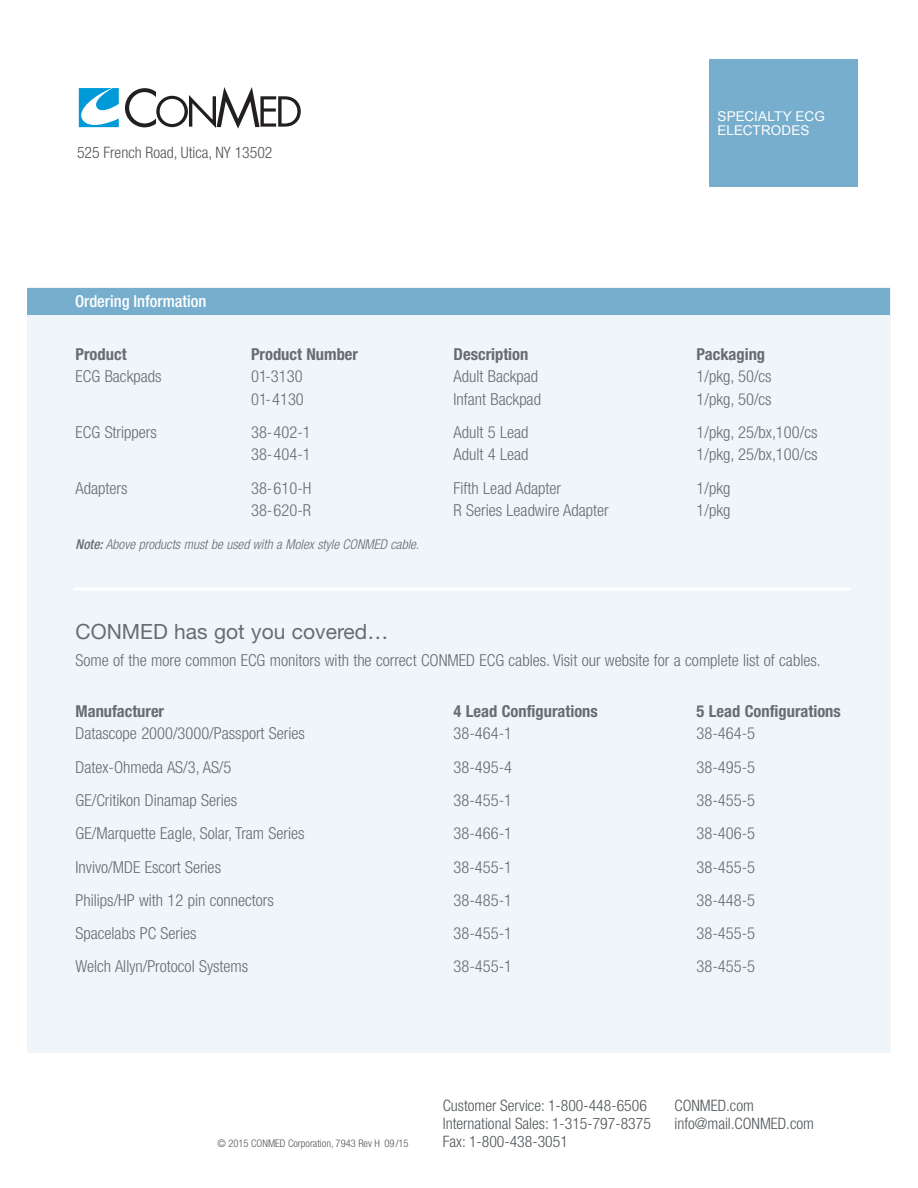
<style>
.page{position:relative;width:918px;height:1188px;background:#fff}
.page>*{position:absolute;margin:0;border:0;box-sizing:border-box;transform-origin:0 0}
.blue_head{font:21px "Helvetica Neue LT Std";color:#686c70}
.table_copy{font:300 condensed 16.5px "Helvetica Neue LT Std";color:#686c70}
.table_head{font:300 condensed 16.5px "Helvetica Neue LT Std";color:#686c70}
.blue_head-2{font:300 condensed 16.5px "Helvetica Neue LT Std";color:#686c70}
.table_head-2{font:700 condensed 16.5px "Helvetica Neue LT Std";color:#686c70}
.t1{font:500 condensed 16.5px "Helvetica Neue LT Std";color:#fff}
.t2{font:300 condensed 15.75px/18px "Helvetica Neue LT Std";color:#515659}
.table_copy-2{font:italic 300 condensed 13.5px "Helvetica Neue LT Std";color:#686c70}
.ID_Box_Copy{font:13.5px/13.5px "Arial";letter-spacing:.005em;color:#fff}
.t3{font:300 condensed 10.5px "Helvetica Neue LT Std";color:#515659}
.s1{font-weight:500}
</style>
<div class="page">
<div style="left:27px;top:287px;width:864px;height:766px;background:#eff5f9"></div>
<div style="left:27px;top:288px;width:863px;height:27px;background:#78aecd"></div>
<hr style="left:73px;top:588px;width:777px;height:3px;background:#fff">
<div style="left:710px;top:59px;width:148px;height:128px;background:#78aecd"></div>
<svg style="left:125px;top:87px;width:176px;height:42px"></svg>
<svg style="left:78px;top:88px;width:41px;height:40px"></svg>
<p class="t2" style="left:77px;top:143px;width:197px">525 French Road, Utica, NY 13502</p>
<p class="t1" style="left:75px;top:291px;width:133px">Ordering Information</p>
<p class="ID_Box_Copy" style="left:717px;top:110px;width:109px">SPECIALTY ECG<br>ELECTRODES</p>
<p class="table_head-2" style="left:76px;top:344px;width:53px">Product</p>
<p class="table_head-2" style="left:251px;top:344px;width:108px">Product Number</p>
<p class="table_head-2" style="left:454px;top:344px;width:76px">Description</p>
<p class="table_head-2" style="left:697px;top:344px;width:70px">Packaging</p>
<p class="table_head" style="left:76px;top:367px;width:87px">ECG Backpads</p>
<p class="table_head" style="left:251px;top:367px;width:53px">01-3130</p>
<p class="table_head" style="left:454px;top:367px;width:86px">Adult Backpad</p>
<p class="table_head" style="left:697px;top:367px;width:77px">1/pkg, 50/cs</p>
<p class="table_copy" style="left:251px;top:389px;width:54px">01-4130</p>
<p class="table_copy" style="left:454px;top:389px;width:89px">Infant Backpad</p>
<p class="table_copy" style="left:697px;top:389px;width:77px">1/pkg, 50/cs</p>
<p class="table_head" style="left:76px;top:423px;width:83px">ECG Strippers</p>
<p class="table_head" style="left:251px;top:423px;width:61px">38-402-1</p>
<p class="table_head" style="left:454px;top:423px;width:76px">Adult 5 Lead</p>
<p class="table_head" style="left:697px;top:423px;width:122px">1/pkg, 25/bx,100/cs</p>
<p class="table_copy" style="left:251px;top:445px;width:61px">38-404-1</p>
<p class="table_copy" style="left:454px;top:445px;width:76px">Adult 4 Lead</p>
<p class="table_copy" style="left:697px;top:445px;width:122px">1/pkg, 25/bx,100/cs</p>
<p class="table_head" style="left:76px;top:478px;width:53px">Adapters</p>
<p class="table_head" style="left:251px;top:478px;width:62px">38-610-H</p>
<p class="table_head" style="left:454px;top:478px;width:109px">Fifth Lead Adapter</p>
<p class="table_head" style="left:697px;top:478px;width:35px">1/pkg</p>
<p class="table_copy" style="left:251px;top:501px;width:62px">38-620-R</p>
<p class="table_copy" style="left:454px;top:501px;width:157px">R Series Leadwire Adapter</p>
<p class="table_copy" style="left:697px;top:501px;width:35px">1/pkg</p>
<p class="table_copy-2" style="left:76px;top:537px;width:345px"><span class="s1">Note:</span> Above products must be used with a Molex style CONMED cable.</p>
<p class="blue_head" style="left:76px;top:619px;width:314px">CONMED has got you covered…</p>
<p class="blue_head-2" style="left:76px;top:651px;width:747px">Some of the more common ECG monitors with the correct CONMED ECG cables. Visit our website for a complete list of cables.</p>
<p class="table_head-2" style="left:76px;top:701px;width:90px">Manufacturer</p>
<p class="table_head-2" style="left:454px;top:701px;width:146px">4 Lead Configurations</p>
<p class="table_head-2" style="left:697px;top:701px;width:146px">5 Lead Configurations</p>
<p class="table_copy" style="left:76px;top:724px;width:231px">Datascope 2000/3000/Passport Series</p>
<p class="table_copy" style="left:454px;top:724px;width:60px">38-464-1</p>
<p class="table_copy" style="left:697px;top:724px;width:60px">38-464-5</p>
<p class="table_copy" style="left:76px;top:757px;width:157px">Datex-Ohmeda AS/3, AS/5</p>
<p class="table_copy" style="left:454px;top:757px;width:60px">38-495-4</p>
<p class="table_copy" style="left:697px;top:757px;width:60px">38-495-5</p>
<p class="table_copy" style="left:76px;top:791px;width:163px">GE/Critikon Dinamap Series</p>
<p class="table_copy" style="left:454px;top:791px;width:60px">38-455-1</p>
<p class="table_copy" style="left:697px;top:791px;width:60px">38-455-5</p>
<p class="table_copy" style="left:76px;top:824px;width:231px">GE/Marquette Eagle, Solar, Tram Series</p>
<p class="table_copy" style="left:454px;top:824px;width:60px">38-466-1</p>
<p class="table_copy" style="left:697px;top:824px;width:60px">38-406-5</p>
<p class="table_copy" style="left:76px;top:857px;width:147px">Invivo/MDE Escort Series</p>
<p class="table_copy" style="left:454px;top:857px;width:60px">38-455-1</p>
<p class="table_copy" style="left:697px;top:857px;width:60px">38-455-5</p>
<p class="table_copy" style="left:76px;top:891px;width:200px">Philips/HP with 12 pin connectors</p>
<p class="table_copy" style="left:454px;top:891px;width:60px">38-485-1</p>
<p class="table_copy" style="left:697px;top:891px;width:60px">38-448-5</p>
<p class="table_copy" style="left:76px;top:924px;width:123px">Spacelabs PC Series</p>
<p class="table_copy" style="left:454px;top:924px;width:60px">38-455-1</p>
<p class="table_copy" style="left:697px;top:924px;width:60px">38-455-5</p>
<p class="table_copy" style="left:76px;top:957px;width:174px">Welch Allyn/Protocol Systems</p>
<p class="table_copy" style="left:454px;top:957px;width:60px">38-455-1</p>
<p class="table_copy" style="left:697px;top:957px;width:60px">38-455-5</p>
<p class="t3" style="left:218px;top:1137px;width:193px">© 2015 CONMED Corporation, 7943 Rev H 09/15</p>
<p class="t2" style="left:443px;top:1097px;width:210px">Customer Service: 1-800-448-6506<br>International Sales: 1-315-797-8375<br>Fax: 1-800-438-3051</p>
<p class="t2" style="left:675px;top:1097px;width:141px">CONMED.com info@mail.CONMED.com</p>
</div>
